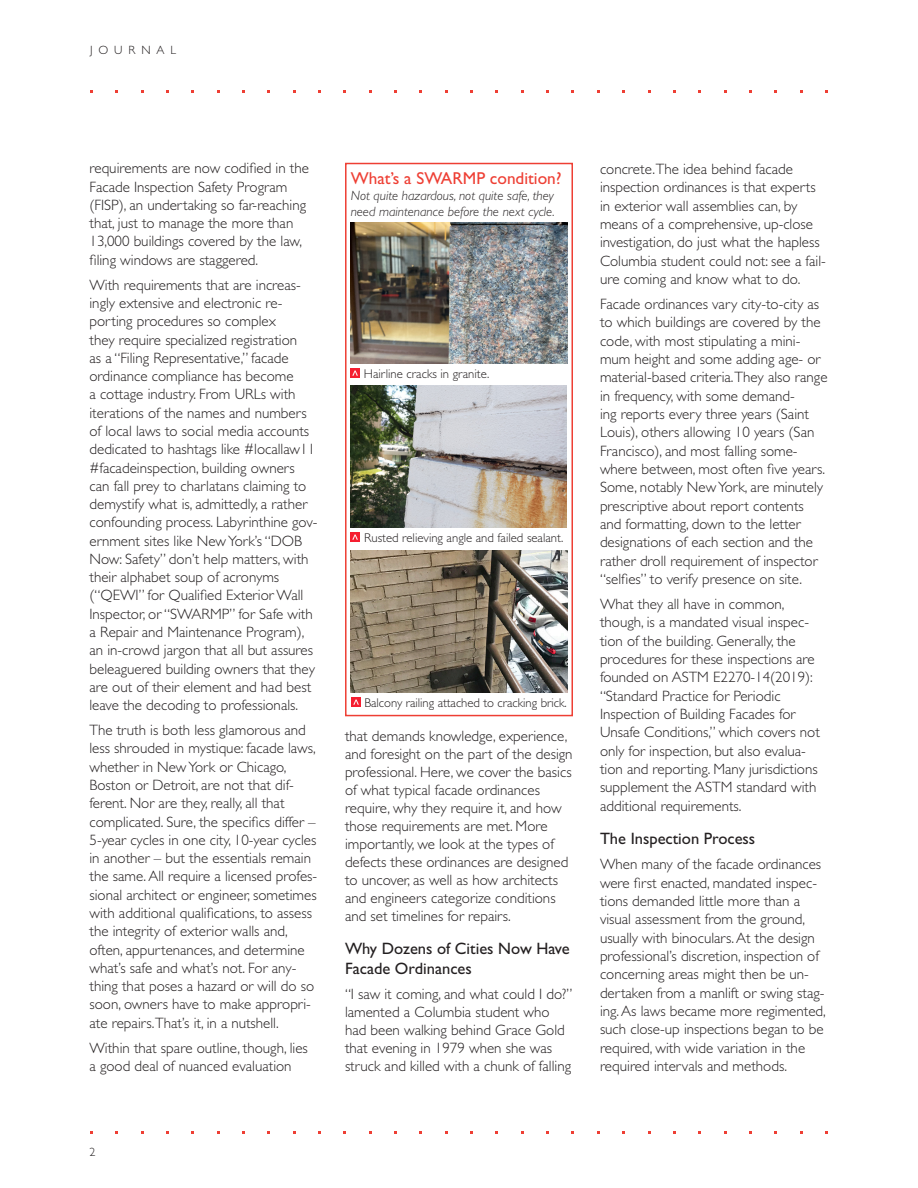
<style>
.page{position:relative;width:918px;height:1188px;background:#fff}
.page>*{position:absolute;margin:0;border:0;box-sizing:border-box;transform-origin:0 0}
.t1{font:17.25px "Gill Sans";color:#ee3f34}
.t2{font:16.5px/19.8px "Gill Sans";color:#231f20}
.t3{font:300 15px/18.3px "Gill Sans";color:#231f20}
.t4{font:italic 300 13.5px/16.2px "Gill Sans";color:#231f20}
.t5{font:300 12.75px "Gill Sans";color:#231f20}
.subhead{font:300 12px "Gill Sans";letter-spacing:.495em;color:#231f20}
</style>
<div class="page">
<div style="left:345px;top:163px;width:228px;height:553px;border:2px solid #ee3f34"></div>
<svg style="left:350px;top:369px;width:9px;height:9px"></svg>
<img style="left:350px;top:222px;width:218px;height:142px">
<img style="left:350px;top:386px;width:217px;height:142px">
<img style="left:350px;top:551px;width:217px;height:142px">
<svg style="left:351px;top:533px;width:9px;height:8px"></svg>
<svg style="left:351px;top:698px;width:9px;height:9px"></svg>
<p class="subhead" style="left:90px;top:43px;width:88px">JOURNAL</p>
<p class="t3" style="left:90px;top:159px;width:221px">requirements are now codified in the Facade Inspection Safety Program (FISP), an undertaking so far-reaching that, just to manage the more than 13,000 buildings covered by the law, filing windows are staggered.</p>
<p class="t3" style="left:90px;top:276px;width:230px">With requirements that are increas&shy;ingly extensive and electronic re&shy;porting procedures so complex<br>they require specialized registration<br>as a “Filing Representative,” facade ordinance compliance has become<br>a cottage industry. From URLs with iterations of the names and numbers of local laws to social media accounts dedicated to hashtags like #locallaw11 #facadeinspection, building owners can fall prey to charlatans claiming to demystify what is, admittedly, a rather confounding process. Labyrinthine gov&shy;ernment sites like New York’s “DOB Now: Safety” don’t help matters, with their alphabet soup of acronyms (“QEWI” for Qualified Exterior Wall Inspector, or “SWARMP” for Safe with a Repair and Maintenance Program), an in-crowd jargon that all but assures beleaguered building owners that they are out of their element and had best leave the decoding to professionals.</p>
<p class="t3" style="left:90px;top:721px;width:229px">The truth is both less glamorous and less shrouded in mystique: facade laws, whether in New York or Chicago, Boston or Detroit, are not that dif&shy;ferent. Nor are they, really, all that complicated. Sure, the specifics differ – 5-year cycles in one city, 10-year cycles in another – but the essentials remain the same. All require a licensed profes&shy;sional architect or engineer, sometimes with additional qualifications, to assess the integrity of exterior walls and, often, appurtenances, and determine what’s safe and what’s not. For any&shy;thing that poses a hazard or will do so soon, owners have to make appropri&shy;ate repairs.That’s it, in a nutshell.</p>
<p class="t3" style="left:90px;top:1039px;width:220px">Within that spare outline, though, lies a good deal of nuanced evaluation</p>
<p class="t1" style="left:351px;top:168px;width:212px">What’s a SWARMP condition?</p>
<p class="t4" style="left:351px;top:187px;width:206px">Not quite hazardous, not quite safe, they need maintenance before the next cycle.</p>
<p class="t5" style="left:364px;top:367px;width:127px">Hairline cracks in granite.</p>
<p class="t5" style="left:364px;top:531px;width:201px">Rusted relieving angle and failed sealant.</p>
<p class="t5" style="left:365px;top:696px;width:204px">Balcony railing attached to cracking brick.</p>
<p class="t3" style="left:345px;top:727px;width:229px">that demands knowledge, experience, and foresight on the part of the design professional. Here, we cover the basics of what typical facade ordinances require, why they require it, and how those requirements are met. More importantly, we look at the types of defects these ordinances are designed to uncover, as well as how architects and engineers categorize conditions and set timelines for repairs.</p>
<p class="t2" style="left:345px;top:939px;width:226px">Why Dozens of Cities Now Have<br>Facade Ordinances</p>
<p class="t3" style="left:345px;top:985px;width:229px">“I saw it coming, and what could I do?” lamented a Columbia student who had been walking behind Grace Gold that evening in 1979 when she was struck and killed with a chunk of falling</p>
<p class="t3" style="left:600px;top:160px;width:227px">concrete.The idea behind facade inspection ordinances is that experts in exterior wall assemblies can, by means of a comprehensive, up-close investigation, do just what the hapless Columbia student could not: see a fail&shy;ure coming and know what to do.</p>
<p class="t3" style="left:600px;top:295px;width:229px">Facade ordinances vary city-to-city as to which buildings are covered by the code, with most stipulating a mini&shy;mum height and some adding age- or material-based criteria.They also range in frequency, with some demand-<br>ing reports every three years (Saint Louis), others allowing 10 years (San Francisco), and most falling some&shy;where between, most often five years.<br>Some, notably New York, are minutely prescriptive about report contents and formatting, down to the letter designations of each section and the rather droll requirement of inspector “selfies” to verify presence on site.</p>
<p class="t3" style="left:600px;top:595px;width:221px">What they all have in common, though, is a mandated visual inspec&shy;tion of the building. Generally, the procedures for these inspections are founded on ASTM E2270-14(2019): “Standard Practice for Periodic Inspection of Building Facades for Unsafe Conditions,” which covers not only for inspection, but also evalua&shy;tion and reporting. Many jurisdictions supplement the ASTM standard with additional requirements.</p>
<p class="t2" style="left:600px;top:829px;width:157px">The Inspection Process</p>
<p class="t3" style="left:600px;top:855px;width:227px">When many of the facade ordinances were first enacted, mandated inspec&shy;tions demanded little more than a visual assessment from the ground, usually with binoculars. At the design professional’s discretion, inspection of concerning areas might then be un&shy;dertaken from a manlift or swing stag&shy;ing. As laws became more regimented, such close-up inspections began to be required, with wide variation in the required intervals and methods.</p>
<p class="subhead" style="left:90px;top:1146px;width:7px">2</p>
</div>
